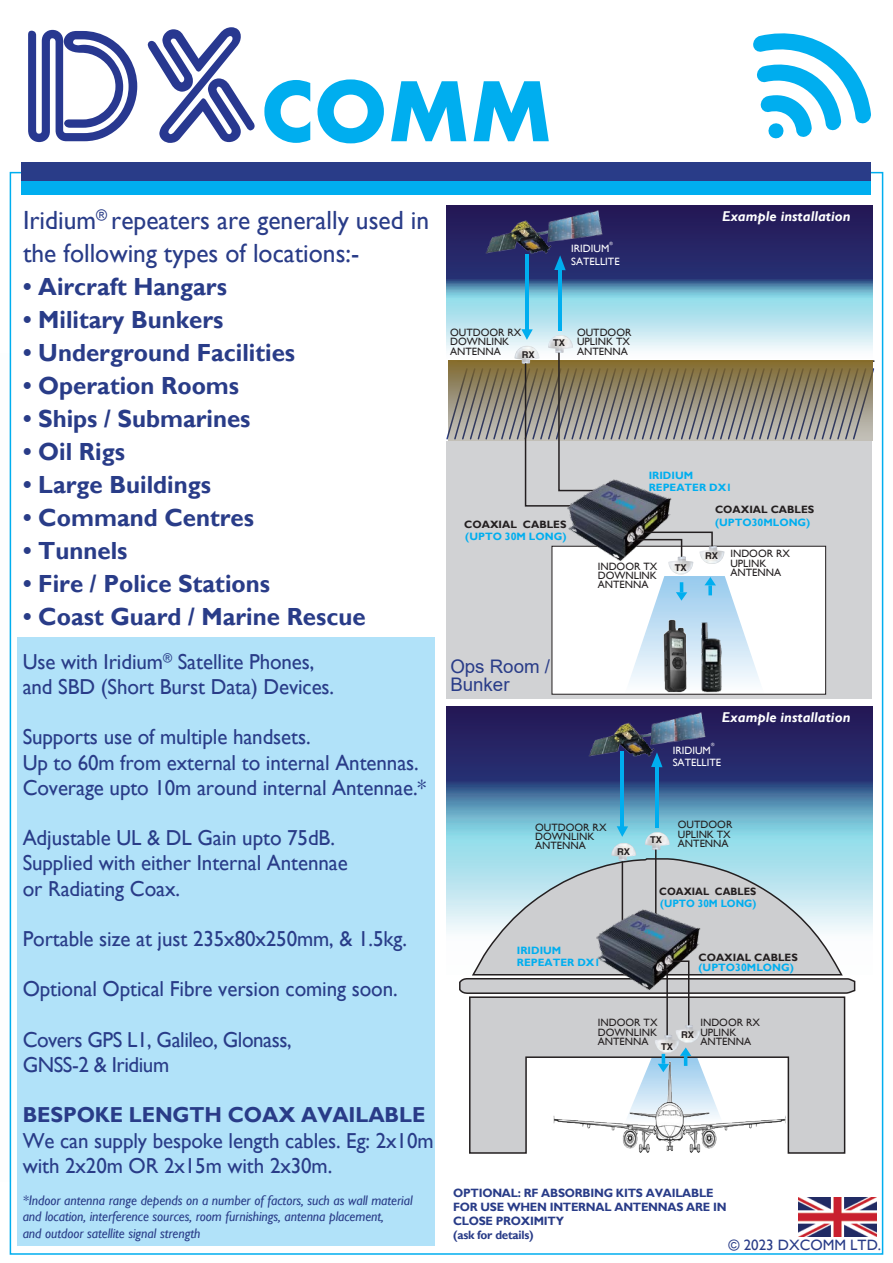
<style>
.page{position:relative;width:893px;height:1263px;background:#fff}
.page>*{position:absolute;margin:0;border:0;box-sizing:border-box;transform-origin:0 0}
.t1{font:700 90px "Aharoni";color:#00aeef}
.t2{font:26.25px/33px "Gill Sans";color:#293c88}
.t3{font:700 24.75px "Gill Sans";color:#293c88}
.t4{font:21.6px/25.2px "Gill Sans";letter-spacing:-.005em;color:#293c88}
.t5{font:700 21.6px "Gill Sans";letter-spacing:-.005em;color:#293c88}
.t6{font:18.75px/18.1px "Arial";color:#293c88}
.t7{font:15px "Gill Sans";color:#293c88}
.t8{font:italic 700 14.25px "Gill Sans";color:#fff}
.t9{font:italic 13.95px/16.2px "Gill Sans";letter-spacing:-.005em;color:#293c88}
.t10{font:700 12px/14px "Gill Sans";letter-spacing:-.02em;color:#293c88}
.t11{font:10.65px/9.3px "Gill Sans";color:#231f20}
.t12{font:700 10.65px/12.8px "Gill Sans";color:#00aeef}
.t13{font:700 10.65px "Gill Sans";color:#231f20}
.t14{font:10.65px/12.8px "Gill Sans";color:#fff}
.t15{font:700 10.65px "Gill Sans";color:#231f20;scale:.95 1}
.t16{font:700 10.65px "Gill Sans";color:#00aeef;scale:.95 1}
.t17{font:700 9.3px "Helvetica";color:#231f20}
.t18{font:4.65px "Gill Sans";color:#fff}
.s1{font-family:"Eklektic Plain";font-weight:400;font-size:138px;color:#283890}
</style>
<div class="page">
<img style="left:9px;top:353px;width:1px;height:828px">
<div style="left:21px;top:162px;width:849px;height:21px;background:#293c88"></div>
<svg style="left:753px;top:33px;width:118px;height:106px"></svg>
<div style="left:21px;top:181px;width:849px;height:14px;background:#00aeef"></div>
<img style="left:799px;top:1198px;width:77px;height:38px">
<div style="left:446px;top:441px;width:426px;height:257px;background:#d1d2d4"></div>
<div style="left:552px;top:546px;width:274px;height:149px;background:#fff;border:1px solid #231f20"></div>
<svg style="left:447px;top:205px;width:425px;height:146px;background:#6a81a7"></svg>
<img style="left:485px;top:209px;width:121px;height:47px">
<img style="left:514px;top:346px;width:25px;height:5px">
<img style="left:548px;top:335px;width:25px;height:16px">
<svg style="left:446px;top:351px;width:429px;height:156px"></svg>
<svg style="left:521px;top:329px;width:12px;height:11px"></svg>
<hr style="left:525px;top:255px;width:4px;height:75px;background:#00aeef">
<svg style="left:554px;top:255px;width:12px;height:15px"></svg>
<hr style="left:558px;top:270px;width:4px;height:61px;background:#00aeef">
<img style="left:565px;top:476px;width:115px;height:85px">
<svg style="left:625px;top:531px;width:139px;height:162px"></svg>
<img style="left:699px;top:546px;width:25px;height:18px">
<img style="left:668px;top:556px;width:25px;height:18px">
<svg style="left:447px;top:707px;width:425px;height:226px;background:#4c6b98"></svg>
<svg style="left:469px;top:1041px;width:377px;height:113px"></svg>
<img style="left:553px;top:1061px;width:234px;height:93px">
<img style="left:611px;top:843px;width:25px;height:5px">
<img style="left:645px;top:832px;width:25px;height:16px">
<svg style="left:617px;top:826px;width:11px;height:11px"></svg>
<hr style="left:621px;top:751px;width:3px;height:76px;background:#00aeef">
<img style="left:588px;top:712px;width:121px;height:47px">
<svg style="left:651px;top:752px;width:11px;height:15px"></svg>
<hr style="left:655px;top:767px;width:4px;height:61px;background:#00aeef">
<svg style="left:458px;top:848px;width:398px;height:193px;background:#bac5c9"></svg>
<img style="left:675px;top:1025px;width:25px;height:18px">
<svg style="left:624px;top:1047px;width:99px;height:76px"></svg>
<img style="left:655px;top:1035px;width:25px;height:18px">
<div style="left:18px;top:637px;width:417px;height:608px;background:#b1e2f9"></div>
<h1 class="t1" style="left:21px;top:75px;width:533px"><span class="s1">dx</span>COMM</h1>
<p class="t2" style="left:23px;top:204px;width:408px">Iridium<sup>®</sup> repeaters are generally used in the following types of locations:-</p>
<p class="t3" style="left:23px;top:271px;width:205px">• Aircraft Hangars</p>
<p class="t3" style="left:23px;top:304px;width:202px">• Military Bunkers</p>
<p class="t3" style="left:23px;top:337px;width:274px">• Underground Facilities</p>
<p class="t3" style="left:23px;top:370px;width:218px">• Operation Rooms</p>
<p class="t3" style="left:23px;top:403px;width:229px">• Ships / Submarines</p>
<p class="t3" style="left:23px;top:436px;width:103px">• Oil Rigs</p>
<p class="t3" style="left:23px;top:469px;width:189px">• Large Buildings</p>
<p class="t3" style="left:23px;top:502px;width:233px">• Command Centres</p>
<p class="t3" style="left:23px;top:535px;width:106px">• Tunnels</p>
<p class="t3" style="left:23px;top:568px;width:248px">• Fire / Police Stations</p>
<p class="t3" style="left:23px;top:601px;width:344px">• Coast Guard / Marine Rescue</p>
<p class="t4" style="left:23px;top:649px;width:313px">Use with Iridium<sup>®</sup> Satellite Phones, and SBD (Short Burst Data) Devices.</p>
<p class="t4" style="left:23px;top:725px;width:405px">Supports use of multiple handsets.<br>Up to 60m from external to internal Antennas.<br>Coverage upto 10m around internal Antennae.*</p>
<p class="t4" style="left:23px;top:826px;width:327px">Adjustable UL &amp; DL Gain upto 75dB.<br>Supplied with either Internal Antennae or Radiating Coax.</p>
<p class="t4" style="left:23px;top:926px;width:386px">Portable size at just 235x80x250mm, &amp; 1.5kg.</p>
<p class="t4" style="left:23px;top:977px;width:377px">Optional Optical Fibre version coming soon.</p>
<p class="t4" style="left:23px;top:1027px;width:270px">Covers GPS L1, Galileo, Glonass,<br>GNSS-2 &amp; Iridium</p>
<p class="t5" style="left:23px;top:1102px;width:404px">BESPOKE LENGTH COAX AVAILABLE</p>
<p class="t4" style="left:23px;top:1128px;width:412px">We can supply bespoke length cables. Eg: 2x10m with 2x20m OR 2x15m with 2x30m.</p>
<p class="t9" style="left:23px;top:1193px;width:391px">*Indoor antenna range depends on a number of factors, such as wall material and location, interference sources, room furnishings, antenna placement,<br>and outdoor satellite signal strength</p>
<p class="t18" style="left:610px;top:241px;width:5px">®</p>
<p class="t14" style="left:571px;top:243px;width:50px">IRIDIUM<br>SATELLITE</p>
<p class="t11" style="left:450px;top:328px;width:73px">OUTDOOR RX<br>DOWNLINK<br>ANTENNA</p>
<p class="t17" style="left:522px;top:347px;width:14px">RX</p>
<p class="t17" style="left:553px;top:335px;width:13px">TX</p>
<p class="t11" style="left:577px;top:328px;width:56px">OUTDOOR<br>UPLINK TX<br>ANTENNA</p>
<p class="t8" style="left:722px;top:208px;width:130px">Example installation</p>
<p class="t13" style="left:464px;top:518px;width:104px">COAXIAL CABLES</p>
<p class="t12" style="left:465px;top:530px;width:103px">(UPTO 30M LONG)</p>
<p class="t12" style="left:649px;top:469px;width:85px">IRIDIUM<br>REPEATER DX1</p>
<p class="t13" style="left:715px;top:503px;width:101px">COAXIAL CABLES</p>
<p class="t12" style="left:715px;top:516px;width:97px">(UPTO30MLONG)</p>
<p class="t11" style="left:598px;top:561px;width:61px;text-align:justify">INDOOR TX DOWNLINK ANTENNA</p>
<p class="t17" style="left:675px;top:560px;width:13px">TX</p>
<p class="t17" style="left:705px;top:549px;width:14px">RX</p>
<p class="t11" style="left:730px;top:549px;width:61px">INDOOR RX<br>UPLINK<br>ANTENNA</p>
<p class="t6" style="left:450px;top:657px;width:101px">Ops Room /<br>Bunker</p>
<p class="t8" style="left:722px;top:709px;width:130px">Example installation</p>
<p class="t18" style="left:711px;top:742px;width:5px">®</p>
<p class="t14" style="left:673px;top:744px;width:50px">IRIDIUM<br>SATELLITE</p>
<p class="t11" style="left:535px;top:822px;width:73px">OUTDOOR RX<br>DOWNLINK<br>ANTENNA</p>
<p class="t17" style="left:617px;top:844px;width:14px">RX</p>
<p class="t17" style="left:650px;top:832px;width:13px">TX</p>
<p class="t11" style="left:678px;top:820px;width:56px">OUTDOOR<br>UPLINK TX<br>ANTENNA</p>
<p class="t12" style="left:517px;top:944px;width:85px">IRIDIUM<br>REPEATER DX1</p>
<p class="t15" style="left:659px;top:885px;width:104px">COAXIAL CABLES</p>
<p class="t16" style="left:660px;top:897px;width:103px">(UPTO 30M LONG)</p>
<p class="t13" style="left:698px;top:951px;width:101px">COAXIAL CABLES</p>
<p class="t12" style="left:698px;top:961px;width:97px">(UPTO30MLONG)</p>
<p class="t11" style="left:598px;top:1018px;width:61px;text-align:justify">INDOOR TX DOWNLINK ANTENNA</p>
<p class="t17" style="left:661px;top:1039px;width:13px">TX</p>
<p class="t11" style="left:700px;top:1018px;width:61px">INDOOR RX<br>UPLINK<br>ANTENNA</p>
<p class="t17" style="left:681px;top:1028px;width:14px">RX</p>
<p class="t10" style="left:453px;top:1186px;width:275px">OPTIONAL: RF ABSORBING KITS AVAILABLE<br>FOR USE WHEN INTERNAL ANTENNAS ARE IN<br>CLOSE PROXIMITY<br>(ask for details)</p>
<p class="t7" style="left:728px;top:1236px;width:154px">© 2023 DXCOMM LTD.</p>
</div>
